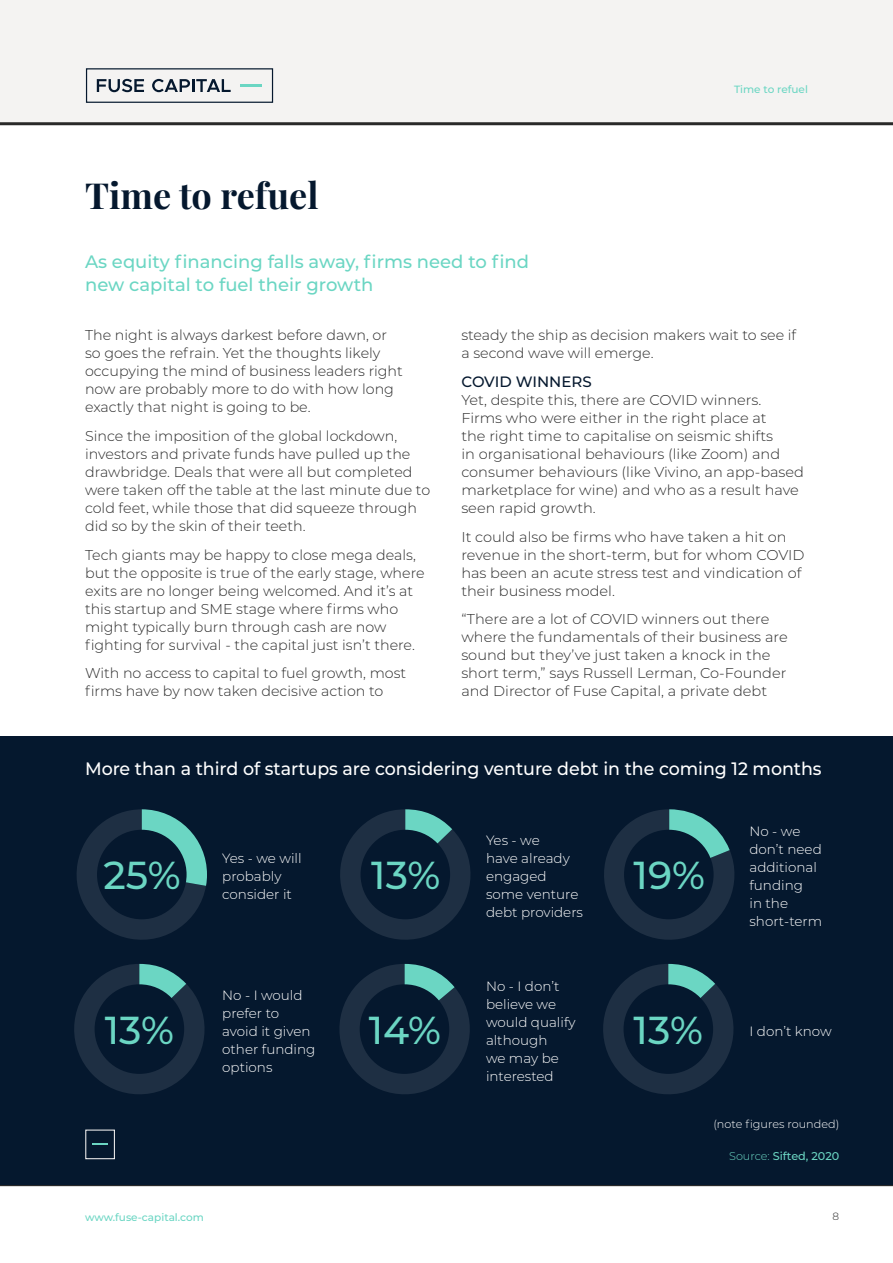
<style>
.page{position:relative;width:893px;height:1263px;background:#fff}
.page>*{position:absolute;margin:0;border:0;box-sizing:border-box;transform-origin:0 0}
.t1{font:500 39px "Montserrat";color:#6bd6c3}
.t2{font:700 36px "Playfair Display";color:#05182e}
.t3{font:500 18px/22.5px "Montserrat";color:#6bd6c3}
.t4{font:500 18px "Montserrat";letter-spacing:-.005em;color:#fff}
.t5{font:500 15px "Montserrat";color:#05182e}
.t6{font:300 14.25px/18px "Montserrat";color:#292929}
.t7{font:300 13.5px/18px "Montserrat";color:#fff}
.t8{font:300 11.25px "Montserrat";color:#fff}
.t9{font:500 11.25px "Montserrat";color:#6bd6c3}
.t10{font:500 10.5px "Montserrat";color:#6bd6c3}
.t11{font:300 10.5px "Montserrat";color:#292929}
.s1{font-weight:300}
</style>
<div class="page">
<div style="left:0;top:0;width:893px;height:124px;background:#f4f3f2"></div>
<hr style="left:0;top:122px;width:893px;height:3px;background:#292929">
<hr style="left:0;top:1183px;width:893px;height:3px;background:#292929">
<div style="left:86px;top:68px;width:187px;height:35px;border:1px solid #05182e"></div>
<svg style="left:97px;top:79px;width:47px;height:13px"></svg>
<svg style="left:152px;top:79px;width:79px;height:13px"></svg>
<hr style="left:240px;top:84px;width:22px;height:2px;background:#6bd6c3">
<div style="left:0;top:736px;width:893px;height:449px;background:#05182e"></div>
<div style="left:85px;top:1129px;width:30px;height:30px;border:1px solid #f4f3f2"></div>
<svg style="left:92px;top:1143px;width:16px;height:2px"></svg>
<svg style="left:77px;top:809px;width:130px;height:131px"></svg>
<div style="left:97px;top:830px;width:90px;height:89px;background:#05182e;border-radius:50%"></div>
<svg style="left:74px;top:964px;width:131px;height:130px"></svg>
<div style="left:95px;top:984px;width:89px;height:90px;background:#05182e;border-radius:50%"></div>
<svg style="left:340px;top:809px;width:131px;height:131px"></svg>
<div style="left:361px;top:830px;width:89px;height:89px;background:#05182e;border-radius:50%"></div>
<svg style="left:339px;top:964px;width:131px;height:130px"></svg>
<div style="left:360px;top:984px;width:89px;height:90px;background:#05182e;border-radius:50%"></div>
<svg style="left:604px;top:809px;width:130px;height:131px"></svg>
<div style="left:624px;top:830px;width:90px;height:89px;background:#05182e;border-radius:50%"></div>
<svg style="left:603px;top:964px;width:131px;height:130px"></svg>
<div style="left:624px;top:984px;width:89px;height:90px;background:#05182e;border-radius:50%"></div>
<h2 class="t2" style="left:85px;top:167px;width:235px">Time to refuel</h2>
<p class="t3" style="left:85px;top:250px;width:446px">As equity financing falls away, firms need to find new capital to fuel their growth</p>
<p class="t10" style="left:734px;top:82px;width:75px">Time to refuel</p>
<p class="t6" style="left:85px;top:326px;width:319px">The night is always darkest before dawn, or so goes the refrain. Yet the thoughts likely occupying the mind of business leaders right now are probably more to do with how long exactly that night is going to be.</p>
<p class="t6" style="left:85px;top:426px;width:347px">Since the imposition of the global lockdown, investors and private funds have pulled up the drawbridge. Deals that were all but completed were taken off the table at the last minute due to cold feet, while those that did squeeze through did so by the skin of their teeth.</p>
<p class="t6" style="left:85px;top:545px;width:341px">Tech giants may be happy to close mega deals, but the opposite is true of the early stage, where exits are no longer being welcomed. And it’s at this startup and SME stage where firms who might typically burn through cash are now fighting for survival - the capital just isn’t there.</p>
<p class="t6" style="left:85px;top:664px;width:323px">With no access to capital to fuel growth, most firms have by now taken decisive action to</p>
<p class="t6" style="left:461px;top:326px;width:336px">steady the ship as decision makers wait to see if a second wave will emerge.</p>
<p class="t5" style="left:461px;top:371px;width:132px">COVID WINNERS</p>
<p class="t6" style="left:461px;top:390px;width:344px">Yet, despite this, there are COVID winners.<br>Firms who were either in the right place at<br>the right time to capitalise on seismic shifts<br>in organisational behaviours (like Zoom) and consumer behaviours (like Vivino, an app-based marketplace for wine) and who as a result have seen rapid growth.</p>
<p class="t6" style="left:461px;top:527px;width:345px">It could also be firms who have taken a hit on revenue in the short-term, but for whom COVID has been an acute stress test and vindication of their business model.</p>
<p class="t6" style="left:461px;top:610px;width:328px">“There are a lot of COVID winners out there where the fundamentals of their business are sound but they’ve just taken a knock in the short term,” says Russell Lerman, Co-Founder and Director of Fuse Capital, a private debt</p>
<p class="t4" style="left:85px;top:756px;width:738px">More than a third of startups are considering venture debt in the coming 12 months</p>
<h1 class="t1" style="left:103px;top:848px;width:79px">25%</h1>
<p class="t7" style="left:222px;top:848px;width:81px">Yes - we will probably consider it</p>
<h1 class="t1" style="left:105px;top:1002px;width:71px">13%</h1>
<p class="t7" style="left:222px;top:986px;width:95px">No - I would prefer to avoid it given other funding options</p>
<h1 class="t1" style="left:371px;top:848px;width:71px">13%</h1>
<h1 class="t1" style="left:369px;top:1002px;width:74px">14%</h1>
<p class="t7" style="left:486px;top:830px;width:99px">Yes - we<br>have already engaged some venture debt providers</p>
<p class="t7" style="left:486px;top:977px;width:91px">No - I don’t believe we would qualify although<br>we may be interested</p>
<h1 class="t1" style="left:634px;top:848px;width:73px">19%</h1>
<p class="t7" style="left:749px;top:821px;width:74px">No - we don’t need additional funding<br>in the short-term</p>
<h1 class="t1" style="left:634px;top:1002px;width:71px">13%</h1>
<p class="t7" style="left:749px;top:1022px;width:84px">I don’t know</p>
<p class="t8" style="left:713px;top:1116px;width:127px">(note figures rounded)</p>
<p class="t9" style="left:729px;top:1148px;width:112px"><span class="s1">Source:</span> Sifted, 2020</p>
<p class="t10" style="left:85px;top:1210px;width:120px">www.fuse-capital.com</p>
<p class="t11" style="left:832px;top:1209px;width:8px">8</p>
</div>
